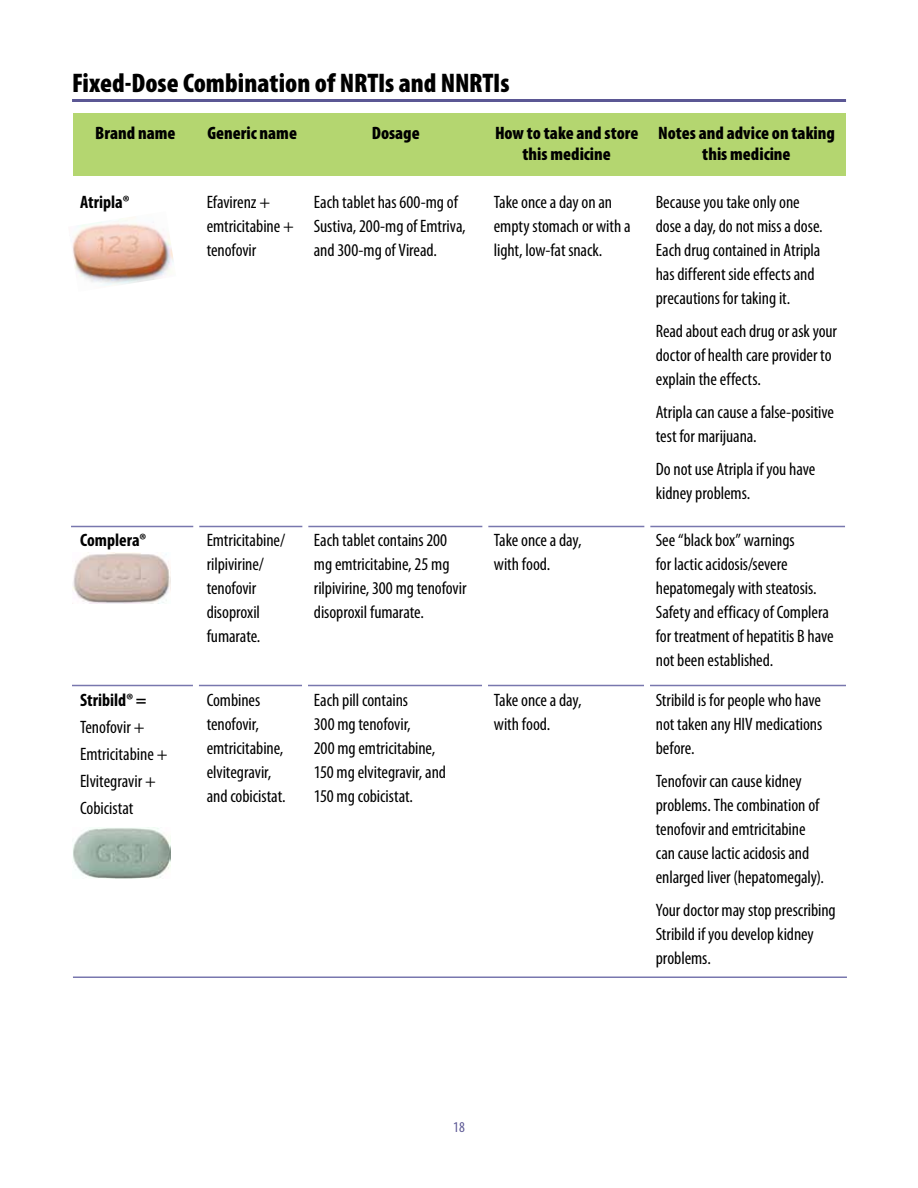
<style>
.page{position:relative;width:918px;height:1188px;background:#fff}
.page>*{position:absolute;margin:0;border:0;box-sizing:border-box;transform-origin:0 0}
.t1{font:900 condensed 27px "Myriad Pro";color:#000}
.t2{font:condensed 18px/24px "Myriad Pro";letter-spacing:-.005em;color:#000}
.t3{font:900 condensed 18px/21.6px "Myriad Pro";color:#000;text-align:center}
.t4{font:700 condensed 18px "Myriad Pro";color:#000}
.t5{font:condensed 15px "Myriad Pro";color:#5b5794}
</style>
<div class="page">
<img style="left:72px;top:217px;width:102px;height:69px">
<img style="left:72px;top:553px;width:99px;height:51px">
<img style="left:73px;top:827px;width:98px;height:52px">
<hr style="left:72px;top:685px;width:774px;height:1px;background:#7877ae">
<hr style="left:73px;top:976px;width:774px;height:2px;background:#7877ae">
<hr style="left:71px;top:526px;width:774px;height:1px;background:#7877ae">
<div style="left:74px;top:113px;width:772px;height:63px;background:#b4d670"></div>
<svg style="left:190px;top:525px;width:13px;height:162px"></svg>
<svg style="left:299px;top:525px;width:13px;height:162px"></svg>
<svg style="left:479px;top:525px;width:13px;height:162px"></svg>
<svg style="left:641px;top:525px;width:13px;height:162px"></svg>
<hr style="left:72px;top:99px;width:774px;height:3px;background:#5b5794">
<h1 class="t1" style="left:72px;top:68px;width:439px">Fixed-Dose Combination of NRTIs and NNRTIs</h1>
<p class="t3" style="left:95px;top:122px;width:82px">Brand name</p>
<p class="t3" style="left:207px;top:122px;width:91px">Generic name</p>
<p class="t3" style="left:372px;top:122px;width:49px">Dosage</p>
<p class="t3" style="left:495px;top:122px;width:145px">How to take and store this medicine</p>
<p class="t3" style="left:658px;top:122px;width:178px">Notes and advice on taking this medicine</p>
<p class="t4" style="left:80px;top:193px;width:51px">Atripla®</p>
<p class="t2" style="left:207px;top:191px;width:89px">Efavirenz + emtricitabine + tenofovir</p>
<p class="t2" style="left:314px;top:191px;width:153px">Each tablet has 600-mg of<br>Sustiva, 200-mg of Emtriva, and 300-mg of Viread.</p>
<p class="t2" style="left:494px;top:191px;width:138px">Take once a day on an empty stomach or with a light, low-fat snack.</p>
<p class="t2" style="left:656px;top:191px;width:168px">Because you take only one dose a day, do not miss a dose.<br>Each drug contained in Atripla has different side effects and precautions for taking it.</p>
<p class="t2" style="left:656px;top:320px;width:183px">Read about each drug or ask your doctor of health care provider to explain the effects.</p>
<p class="t2" style="left:656px;top:401px;width:180px">Atripla can cause a false-positive test for marijuana.</p>
<p class="t2" style="left:656px;top:458px;width:161px">Do not use Atripla if you have kidney problems.</p>
<p class="t4" style="left:80px;top:530px;width:68px">Complera®</p>
<p class="t2" style="left:207px;top:528px;width:80px">Emtricitabine/ rilpivirine/ tenofovir disoproxil fumarate.</p>
<p class="t2" style="left:314px;top:528px;width:154px">Each tablet contains 200 mg emtricitabine, 25 mg rilpivirine, 300 mg tenofovir disoproxil fumarate.</p>
<p class="t2" style="left:494px;top:528px;width:89px">Take once a day, with food.</p>
<p class="t2" style="left:656px;top:528px;width:179px">See “black box” warnings<br>for lactic acidosis/severe hepatomegaly with steatosis.<br>Safety and efficacy of Complera for treatment of hepatitis B have not been established.</p>
<p class="t4" style="left:80px;top:690px;width:68px">Stribild® =</p>
<p class="t2" style="left:80px;top:714px;width:89px;line-height:27px">Tenofovir +<br>Emtricitabine +<br>Elvitegravir +<br>Cobicistat</p>
<p class="t2" style="left:207px;top:689px;width:81px">Combines tenofovir, emtricitabine, elvitegravir, and cobicistat.</p>
<p class="t2" style="left:314px;top:689px;width:134px">Each pill contains<br>300 mg tenofovir,<br>200 mg emtricitabine,<br>150 mg elvitegravir, and<br>150 mg cobicistat.</p>
<p class="t2" style="left:494px;top:689px;width:89px">Take once a day, with food.</p>
<p class="t2" style="left:656px;top:689px;width:168px;text-align:justify">Stribild is for people who have not taken any HIV medications before.</p>
<p class="t2" style="left:656px;top:770px;width:170px">Tenofovir can cause kidney problems. The combination of tenofovir and emtricitabine can cause lactic acidosis and enlarged liver (hepatomegaly).</p>
<p class="t2" style="left:656px;top:899px;width:182px">Your doctor may stop prescribing<br>Stribild if you develop kidney problems.</p>
<p class="t5" style="left:453px;top:1119px;width:13px">18</p>
</div>
